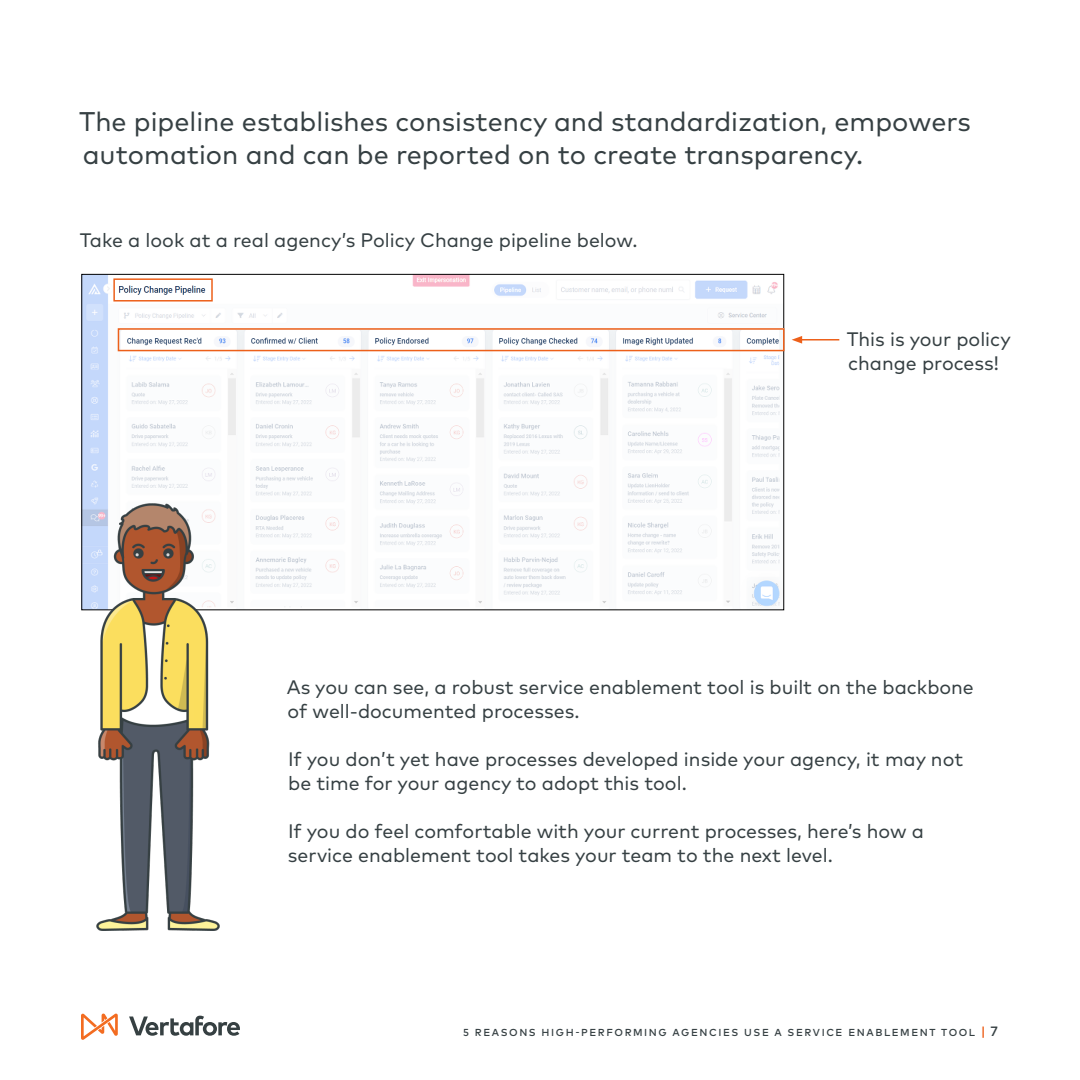
<style>
.page{position:relative;width:1080px;height:1080px;background:#fff}
.page>*{position:absolute;margin:0;border:0;box-sizing:border-box;transform-origin:0 0}
.t1{font:27px/33px "Mark Pro";color:#364043}
.t2{font:19.5px/24px "Mark Pro";color:#364043}
.t3{font:500 10.2px "Mark Pro";letter-spacing:.155em;color:#364043}
.s1{font-size:13.5px;color:#ed601a}
.s2{font-size:13.5px}
</style>
<div class="page">
<svg style="left:81px;top:1014px;width:37px;height:26px"></svg>
<svg style="left:129px;top:1016px;width:111px;height:20px"></svg>
<img style="left:83px;top:276px;width:699px;height:332px">
<img style="left:121px;top:331px;width:660px;height:17px">
<div style="left:118px;top:328px;width:666px;height:23px;border:2px solid #ed601a"></div>
<img style="left:116px;top:281px;width:92px;height:18px">
<hr style="left:800px;top:339px;width:39px;height:2px;background:#ed601a">
<svg style="left:792px;top:336px;width:10px;height:8px"></svg>
<img style="left:97px;top:503px;width:123px;height:428px">
<div style="left:113px;top:278px;width:100px;height:24px;border:2px solid #ed601a"></div>
<h1 class="t1" style="left:79px;top:103px;width:893px">The pipeline establishes consistency and standardization, empowers automation and can be reported on to create transparency.</h1>
<p class="t2" style="left:80px;top:227px;width:559px">Take a look at a real agency’s Policy Change pipeline below.</p>
<p class="t2" style="left:847px;top:325px;width:165px">This is your policy change process!</p>
<p class="t2" style="left:287px;top:674px;width:689px">As you can see, a robust service enablement tool is built on the backbone of well-documented processes.</p>
<p class="t2" style="left:288px;top:746px;width:677px">If you don’t yet have processes developed inside your agency, it may not be time for your agency to adopt this tool.</p>
<p class="t2" style="left:288px;top:818px;width:638px">If you do feel comfortable with your current processes, here’s how a service enablement tool takes your team to the next level.</p>
<p class="t3" style="left:463px;top:1025px;width:536px">5 REASONS HIGH-PERFORMING AGENCIES USE A SERVICE ENABLEMENT TOOL <span class="s1">|</span> <span class="s2">7</span></p>
</div>
